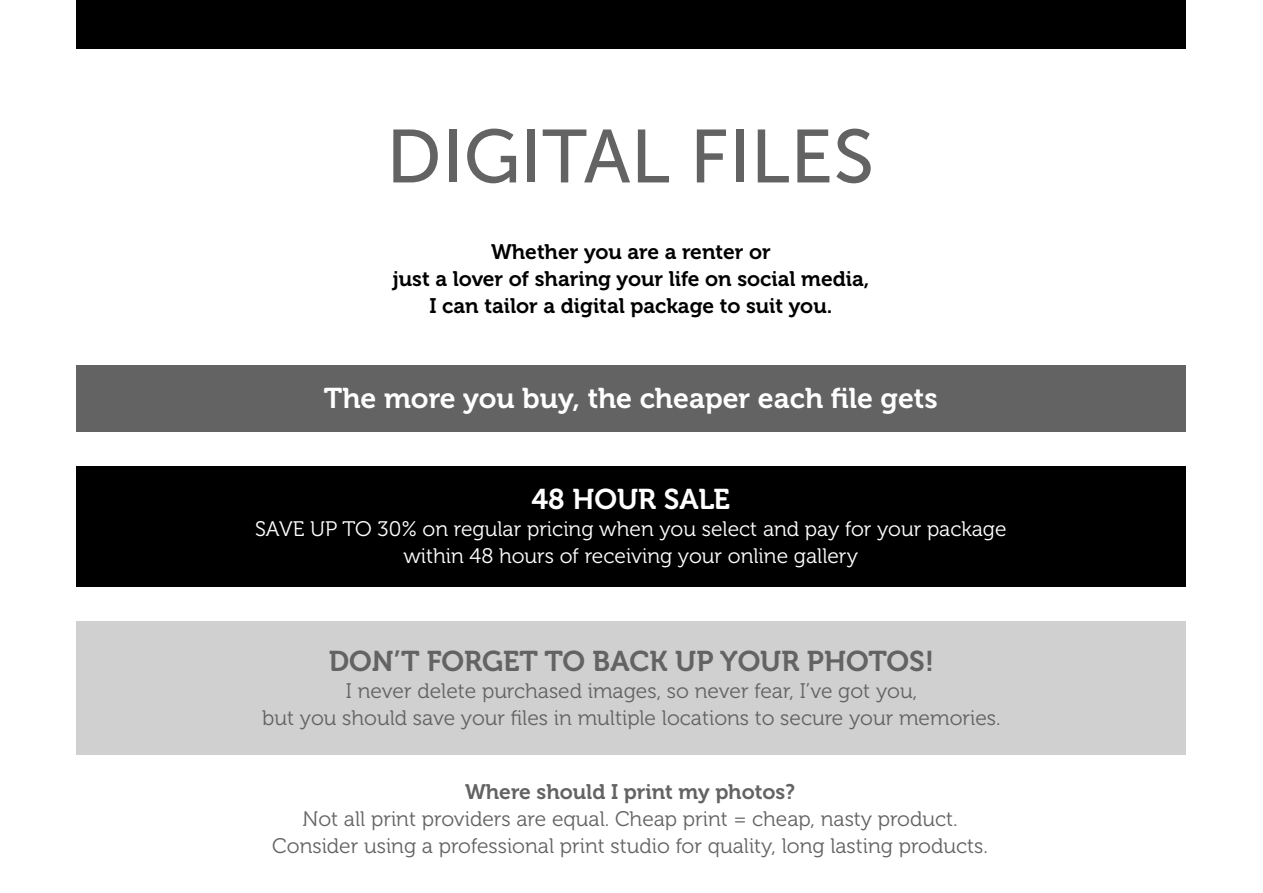
<style>
.page{position:relative;width:1263px;height:893px;background:#fff}
.page>*{position:absolute;margin:0;border:0;box-sizing:border-box;transform-origin:0 0}
.t1{font:75px "Museo Sans 500";color:#646363}
.t2{font:28.5px "Museo 700";color:#fff}
.t3{font:28.5px "Museo 700";color:#646363}
.t4{font:21px/27px "Museo 300";color:#646363;text-align:center}
.t5{font:21px/27px "Museo 300";color:#fff;text-align:center}
.t6{font:21px/27px "Museo 700";color:#000;text-align:center}
.t7{font:21px "Museo 700";color:#646363}
</style>
<div class="page">
<div style="left:77px;top:366px;width:1109px;height:66px;background:#646363"></div>
<div style="left:77px;top:621px;width:1109px;height:134px;background:#d0d0d0"></div>
<div style="left:77px;top:0;width:1109px;height:48px;background:#000"></div>
<div style="left:77px;top:466px;width:1109px;height:121px;background:#000"></div>
<h1 class="t1" style="left:386px;top:116px;width:489px">DIGITAL FILES</h1>
<p class="t6" style="left:392px;top:238px;width:478px">Whether you are a renter or<br>just a lover of sharing your life on social media,<br>I can tailor a digital package to suit you.</p>
<h2 class="t2" style="left:324px;top:383px;width:615px">The more you buy, the cheaper each file gets</h2>
<h2 class="t2" style="left:531px;top:483px;width:200px">48 HOUR SALE</h2>
<p class="t5" style="left:255px;top:516px;width:753px">SAVE UP TO 30% on regular pricing when you select and pay for your package within 48 hours of receiving your online gallery</p>
<h2 class="t3" style="left:329px;top:645px;width:607px">DON’T FORGET TO BACK UP YOUR PHOTOS!</h2>
<p class="t4" style="left:262px;top:678px;width:740px">I never delete purchased images, so never fear, I’ve got you,<br>but you should save your files in multiple locations to secure your memories.</p>
<p class="t7" style="left:465px;top:780px;width:332px">Where should I print my photos?</p>
<p class="t4" style="left:272px;top:805px;width:717px">Not all print providers are equal. Cheap print = cheap, nasty product.<br>Consider using a professional print studio for quality, long lasting products.</p>
</div>
